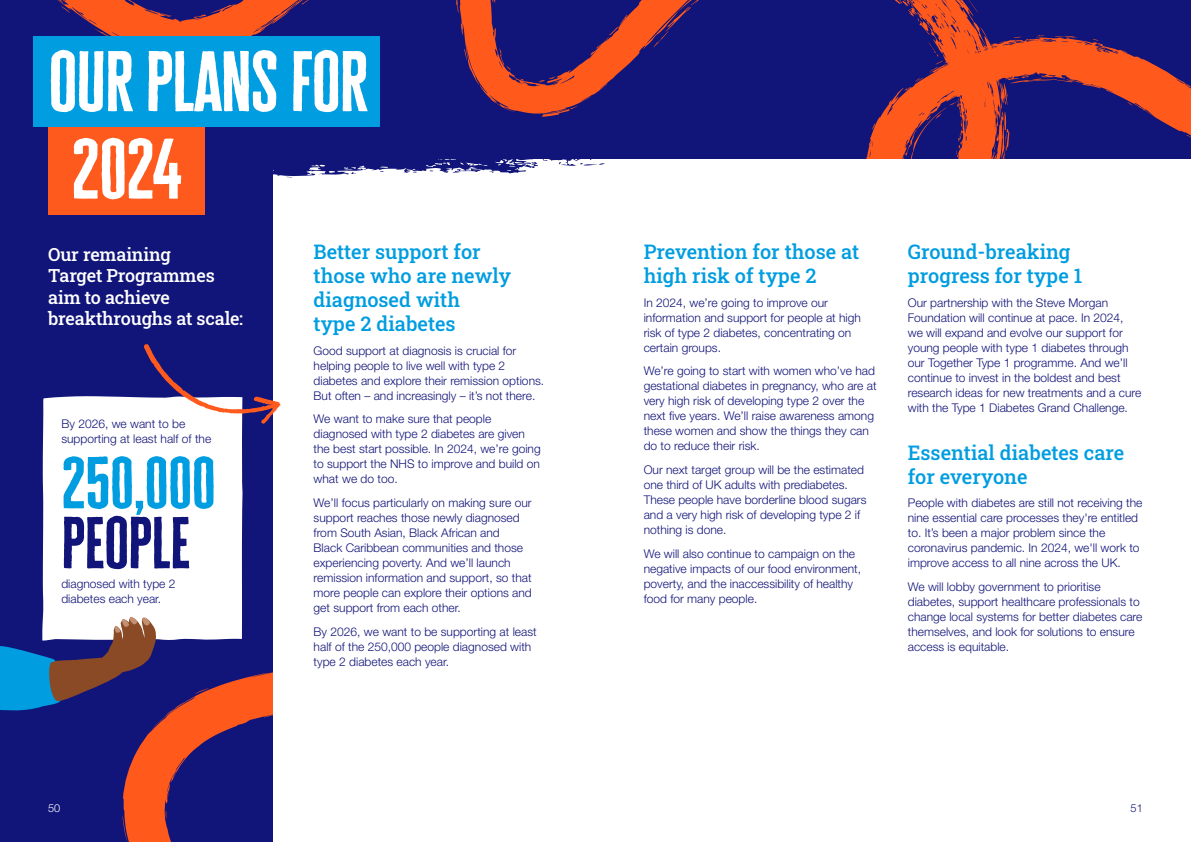
<style>
.page{position:relative;width:1191px;height:842px;background:#111478}
.page>*{position:absolute;margin:0;border:0;box-sizing:border-box;transform-origin:0 0}
.t1{font:700 70px/87.4px "Diabetes UK Cheddar";letter-spacing:-.02em;color:#fff}
.t2{font:700 60px "Diabetes UK Cheddar";letter-spacing:-.02em;color:#009de0}
.t3{font:700 60px "Diabetes UK Cheddar";letter-spacing:-.01em;color:#111478}
.t4{font:500 20px/24px "Roboto Slab";color:#009de0}
.t5{font:500 18px/21.6px "Roboto Slab";letter-spacing:-.01em;color:#fff}
.t6{font:300 12px/15px "Helvetica Neue LT Std";color:#111478}
.t7{font:300 11px "Helvetica Neue LT Std";color:#fff}
.t8{font:300 11px "Helvetica Neue LT Std";color:#111478}
</style>
<div class="page">
<svg style="left:123px;top:575px;width:151px;height:267px"></svg>
<svg style="left:33px;top:0;width:1158px;height:239px"></svg>
<svg style="left:489px;top:0;width:6px;height:4px"></svg>
<svg style="left:872px;top:123px;width:3px;height:7px"></svg>
<svg style="left:902px;top:133px;width:12px;height:27px"></svg>
<svg style="left:926px;top:113px;width:16px;height:7px"></svg>
<svg style="left:958px;top:134px;width:2px;height:8px"></svg>
<svg style="left:960px;top:120px;width:2px;height:7px"></svg>
<svg style="left:1185px;top:134px;width:6px;height:6px"></svg>
<svg style="left:1127px;top:102px;width:5px;height:4px"></svg>
<svg style="left:1003px;top:76px;width:72px;height:29px"></svg>
<svg style="left:1054px;top:36px;width:24px;height:2px"></svg>
<svg style="left:1092px;top:39px;width:6px;height:2px"></svg>
<svg style="left:904px;top:42px;width:39px;height:49px"></svg>
<svg style="left:893px;top:0;width:37px;height:35px"></svg>
<div style="left:274px;top:160px;width:917px;height:682px;background:#fff"></div>
<div style="left:42px;top:396px;width:200px;height:244px;background:#fff"></div>
<svg style="left:0;top:616px;width:156px;height:97px"></svg>
<svg style="left:144px;top:344px;width:137px;height:80px"></svg>
<div style="left:48px;top:119px;width:157px;height:95px;background:#ff5a1d"></div>
<div style="left:33px;top:37px;width:347px;height:90px;background:#009de0"></div>
<svg style="left:268px;top:156px;width:337px;height:25px"></svg>
<h1 class="t1" style="left:71px;top:37px;width:298px;text-indent:-23px">OUR PLANS FOR<br>2024</h1>
<h3 class="t5" style="left:48px;top:243px;width:196px">Our remaining<br>Target Programmes aim to achieve breakthroughs at scale:</h3>
<p class="t6" style="left:61px;top:416px;width:151px">By 2026, we want to be supporting at least half of the</p>
<h2 class="t2" style="left:61px;top:445px;width:156px">250,000</h2>
<h2 class="t3" style="left:61px;top:505px;width:130px">PEOPLE</h2>
<p class="t6" style="left:61px;top:576px;width:116px">diagnosed with type 2 diabetes each year.</p>
<h3 class="t4" style="left:314px;top:240px;width:199px">Better support for those who are newly diagnosed with<br>type 2 diabetes</h3>
<p class="t6" style="left:314px;top:343px;width:232px">Good support at diagnosis is crucial for helping people to live well with type 2 diabetes and explore their remission options.<br>But often – and increasingly – it’s not there.</p>
<p class="t6" style="left:314px;top:411px;width:228px">We want to make sure that people diagnosed with type 2 diabetes are given the best start possible. In 2024, we’re going to support the NHS to improve and build on what we do too.</p>
<p class="t6" style="left:314px;top:495px;width:220px">We’ll focus particularly on making sure our support reaches those newly diagnosed from South Asian, Black African and<br>Black Caribbean communities and those experiencing poverty. And we’ll launch remission information and support, so that more people can explore their options and get support from each other.</p>
<p class="t6" style="left:314px;top:623px;width:224px">By 2026, we want to be supporting at least half of the 250,000 people diagnosed with type 2 diabetes each year.</p>
<h3 class="t4" style="left:643px;top:240px;width:217px">Prevention for those at high risk of type 2</h3>
<p class="t6" style="left:643px;top:295px;width:219px">In 2024, we’re going to improve our information and support for people at high risk of type 2 diabetes, concentrating on certain groups.</p>
<p class="t6" style="left:643px;top:363px;width:234px">We’re going to start with women who’ve had gestational diabetes in pregnancy, who are at very high risk of developing type 2 over the next five years. We’ll raise awareness among these women and show the things they can do to reduce their risk.</p>
<p class="t6" style="left:643px;top:462px;width:224px">Our next target group will be the estimated one third of UK adults with prediabetes.<br>These people have borderline blood sugars and a very high risk of developing type 2 if nothing is done.</p>
<p class="t6" style="left:643px;top:545px;width:219px">We will also continue to campaign on the negative impacts of our food environment, poverty, and the inaccessibility of healthy food for many people.</p>
<h3 class="t4" style="left:908px;top:240px;width:176px">Ground-breaking progress for type 1</h3>
<p class="t6" style="left:908px;top:295px;width:235px">Our partnership with the Steve Morgan Foundation will continue at pace. In 2024, we will expand and evolve our support for young people with type 1 diabetes through our Together Type 1 programme. And we’ll continue to invest in the boldest and best research ideas for new treatments and a cure with the Type 1 Diabetes Grand Challenge.</p>
<h3 class="t4" style="left:908px;top:440px;width:218px">Essential diabetes care for everyone</h3>
<p class="t6" style="left:908px;top:495px;width:236px">People with diabetes are still not receiving the nine essential care processes they're entitled to. It’s been a major problem since the coronavirus pandemic. In 2024, we'll work to improve access to all nine across the UK.</p>
<p class="t6" style="left:908px;top:579px;width:236px">We will lobby government to prioritise diabetes, support healthcare professionals to change local systems for better diabetes care themselves, and look for solutions to ensure access is equitable.</p>
<p class="t7" style="left:48px;top:801px;width:14px">50</p>
<p class="t8" style="left:1130px;top:801px;width:14px">51</p>
</div>
